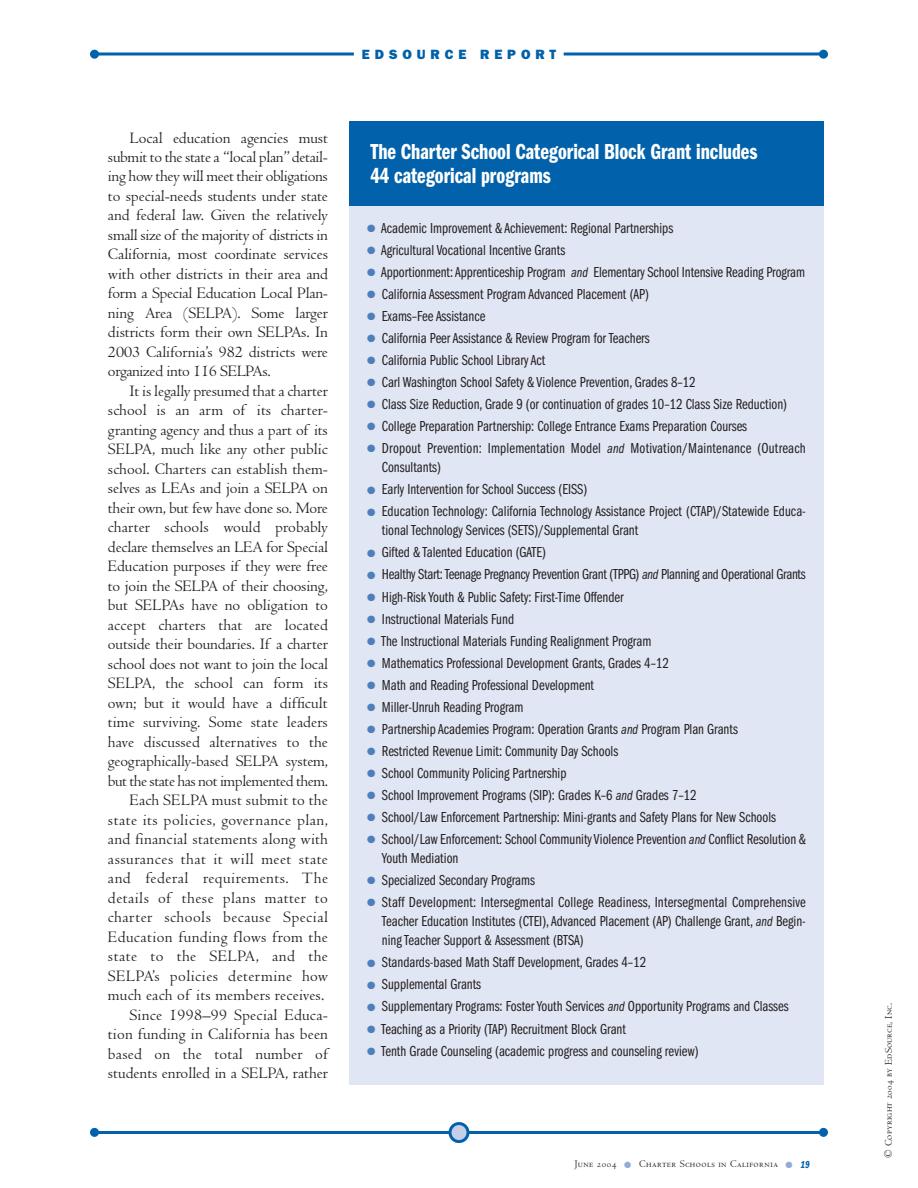
<style>
.page{position:relative;width:918px;height:1188px;background:#fff}
.page>*{position:absolute;margin:0;border:0;box-sizing:border-box;transform-origin:0 0}
.t1{font:22.5px/24px "Franklin Gothic Demi Cmpr";color:#fff}
.t2{font:16.5px/19.5px "Centaur";letter-spacing:.005em;color:#231f20;text-align:justify}
.t3{font:15px/19px "Franklin Gothic Book Cmpr";color:#231f20}
.t4{font:800 13.5px "Franklin Gothic";letter-spacing:.36em;color:#0161aa}
.t5{font:10.5px "Centaur MT SC";letter-spacing:.035em;color:#231f20}
.s1{color:#4d7fbd}
.s2{font-family:"Franklin Gothic Book Cmpr Ital";font-size:14.25px}
.s3{font-size:14.25px}
.s4{color:#93acd6}
.s5{font-family:"Franklin Gothic Demi Cmpr Ital";color:#0161aa}
</style>
<div class="page">
<svg style="left:99px;top:52px;width:255px;height:4px"></svg>
<svg style="left:564px;top:52px;width:255px;height:4px"></svg>
<div style="left:90px;top:50px;width:9px;height:9px;background:#0161aa;border-radius:50%"></div>
<div style="left:819px;top:50px;width:9px;height:9px;background:#0161aa;border-radius:50%"></div>
<hr style="left:93px;top:1131px;width:731px;height:3px;background:#0161aa">
<div style="left:90px;top:1128px;width:9px;height:9px;background:#0161aa;border-radius:50%"></div>
<div style="left:819px;top:1128px;width:9px;height:9px;background:#0161aa;border-radius:50%"></div>
<svg style="left:448px;top:1122px;width:22px;height:21px"></svg>
<div style="left:349px;top:167px;width:475px;height:918px;background:#e0e6f3"></div>
<div style="left:349px;top:122px;width:475px;height:84px;background:#0161aa"></div>
<p class="t2" style="left:108px;top:130px;width:222px;text-indent:22px">Local education agencies must submit to the state a “local plan”detail&shy;ing how they will meet their obligations to special-needs students under state and federal law. Given the relatively small size of the majority of districts in California, most coordinate services with other districts in their area and form a Special Education Local Plan&shy;ning Area (SELPA). Some larger districts form their own SELPAs. In 2003 California’s 982 districts were organized into 116 SELPAs.</p>
<p class="t2" style="left:108px;top:383px;width:222px;text-align:right">It is legally presumed that a charter school is an arm of its charter&shy;granting agency and thus a part of its SELPA, much like any other public school. Charters can establish them&shy;selves as LEAs and join a SELPA on their own, but few have done so. More charter schools would probably declare themselves an LEA for Special Education purposes if they were free to join the SELPA of their choosing, but SELPAs have no obligation to accept charters that are located outside their boundaries. If a charter school does not want to join the local SELPA, the school can form its own; but it would have a difficult time surviving. Some state leaders have discussed alternatives to the geographically-based SELPA system, but the state has not implemented them.<br>Each SELPA must submit to the state its policies, governance plan, and financial statements along with assurances that it will meet state and federal requirements. The details of these plans matter to charter schools because Special Education funding flows from the state to the SELPA, and the SELPA’s policies determine how much each of its members receives.<br>Since 1998–99 Special Educa&shy;tion funding in California has been based on the total number of students enrolled in a SELPA, rather</p>
<p class="t4" style="left:362px;top:49px;width:196px">EDSOURCE REPORT</p>
<h1 class="t1" style="left:370px;top:141px;width:389px">The Charter School Categorical Block Grant includes<br>44 categorical programs</h1>
<p class="t3" style="left:367px;top:219px;width:307px"><span class="s1">●</span> Academic Improvement &amp; Achievement: Regional Partnerships</p>
<p class="t3" style="left:367px;top:241px;width:199px"><span class="s1">●</span> Agricultural Vocational Incentive Grants</p>
<p class="t3" style="left:367px;top:263px;width:439px"><span class="s1">●</span> Apportionment: Apprenticeship Program <span class="s2">and</span> Elementary School Intensive Reading Program</p>
<p class="t3" style="left:367px;top:286px;width:283px"><span class="s1">●</span> California Assessment Program Advanced Placement (AP)</p>
<p class="t3" style="left:367px;top:308px;width:120px"><span class="s1">●</span> Exams–Fee Assistance</p>
<p class="t3" style="left:367px;top:330px;width:284px"><span class="s1">●</span> California Peer Assistance &amp; Review Program for Teachers</p>
<p class="t3" style="left:367px;top:352px;width:180px"><span class="s1">●</span> California Public School Library Act</p>
<p class="t3" style="left:367px;top:374px;width:330px"><span class="s1">●</span> Carl Washington School Safety &amp; Violence Prevention, Grades 8–12</p>
<p class="t3" style="left:367px;top:396px;width:421px"><span class="s1">●</span> Class Size Reduction, Grade 9 (or continuation of grades 10–12 Class Size Reduction)</p>
<p class="t3" style="left:367px;top:418px;width:381px"><span class="s1">●</span> College Preparation Partnership: College Entrance Exams Preparation Courses</p>
<p class="t3" style="left:382px;top:440px;width:425px;text-indent:-15px"><span class="s1">●</span> Dropout Prevention: Implementation Model <span class="s2">and</span> Motivation/Maintenance (Outreach<br>Consultants)</p>
<p class="t3" style="left:367px;top:481px;width:221px"><span class="s1">●</span> Early Intervention for School Success (EISS)</p>
<p class="t3" style="left:382px;top:503px;width:425px;text-indent:-15px"><span class="s1">●</span> Education Technology: California Technology Assistance Project (CTAP)/Statewide Educa&shy;tional Technology Services (SETS)/Supplemental Grant</p>
<p class="t3" style="left:367px;top:544px;width:180px"><span class="s1">●</span> Gifted &amp; Talented Education (GATE)</p>
<p class="t3" style="left:367px;top:566px;width:440px"><span class="s1">●</span> Healthy Start: Teenage Pregnancy Prevention Grant (TPPG) <span class="s2">and</span> Planning <span class="s3">and</span> Operational Grants</p>
<p class="t3" style="left:367px;top:588px;width:258px"><span class="s1">●</span> High-Risk Youth &amp; Public Safety: First-Time Offender</p>
<p class="t3" style="left:367px;top:610px;width:148px"><span class="s1">●</span> Instructional Materials Fund</p>
<p class="t3" style="left:367px;top:632px;width:285px"><span class="s1">●</span> The Instructional Materials Funding Realignment Program</p>
<p class="t3" style="left:367px;top:654px;width:303px"><span class="s1">●</span> Mathematics Professional Development Grants, Grades 4–12</p>
<p class="t3" style="left:367px;top:676px;width:228px"><span class="s1">●</span> Math and Reading Professional Development</p>
<p class="t3" style="left:367px;top:698px;width:158px"><span class="s1">●</span> Miller-Unruh Reading Program</p>
<p class="t3" style="left:367px;top:721px;width:372px"><span class="s1">●</span> Partnership Academies Program: Operation Grants <span class="s2">and</span> Program Plan Grants</p>
<p class="t3" style="left:367px;top:743px;width:252px"><span class="s1">●</span> Restricted Revenue Limit: Community Day Schools</p>
<p class="t3" style="left:367px;top:765px;width:201px"><span class="s1">●</span> School Community Policing Partnership</p>
<p class="t3" style="left:367px;top:787px;width:331px"><span class="s1">●</span> School Improvement Programs (SIP): Grades K–6 <span class="s2">and</span> Grades 7–12</p>
<p class="t3" style="left:367px;top:809px;width:410px"><span class="s1">●</span> School/Law Enforcement Partnership: Mini-grants <span class="s3">and</span> Safety Plans for New Schools</p>
<p class="t3" style="left:382px;top:831px;width:425px;text-indent:-15px"><span class="s1">●</span> School/Law Enforcement: School Community Violence Prevention <span class="s2">and</span> Conflict Resolution &amp;<br>Youth Mediation</p>
<p class="t3" style="left:367px;top:872px;width:169px"><span class="s1">●</span> Specialized Secondary Programs</p>
<p class="t3" style="left:382px;top:894px;width:425px;text-align:justify;text-indent:-15px"><span class="s1">●</span> Staff Development: Intersegmental College Readiness, Intersegmental Comprehensive Teacher Education Institutes (CTEI), Advanced Placement (AP) Challenge Grant, <span class="s2">and</span> Begin&shy;ning Teacher Support &amp; Assessment (BTSA)</p>
<p class="t3" style="left:367px;top:954px;width:280px"><span class="s1">●</span> Standards-based Math Staff Development, Grades 4–12</p>
<p class="t3" style="left:367px;top:976px;width:115px"><span class="s1">●</span> Supplemental Grants</p>
<p class="t3" style="left:367px;top:998px;width:423px"><span class="s1">●</span> Supplementary Programs: Foster Youth Services <span class="s2">and</span> Opportunity Programs <span class="s3">and</span> Classes</p>
<p class="t3" style="left:367px;top:1020px;width:260px"><span class="s1">●</span> Teaching as a Priority (TAP) Recruitment Block Grant</p>
<p class="t3" style="left:367px;top:1042px;width:333px"><span class="s1">●</span> Tenth Grade Counseling (academic progress <span class="s3">and</span> counseling review)</p>
<p class="t5" style="left:575px;top:1160px;width:237px">June 2004 <span class="s4">●</span> Charter Schools in California <span class="s4">●</span> <span class="s5">19</span></p>
<p class="t5" style="left:885px;top:1158px;width:157px;rotate:-90deg">© Copyright 2004 by EdSource, Inc.</p>
</div>
